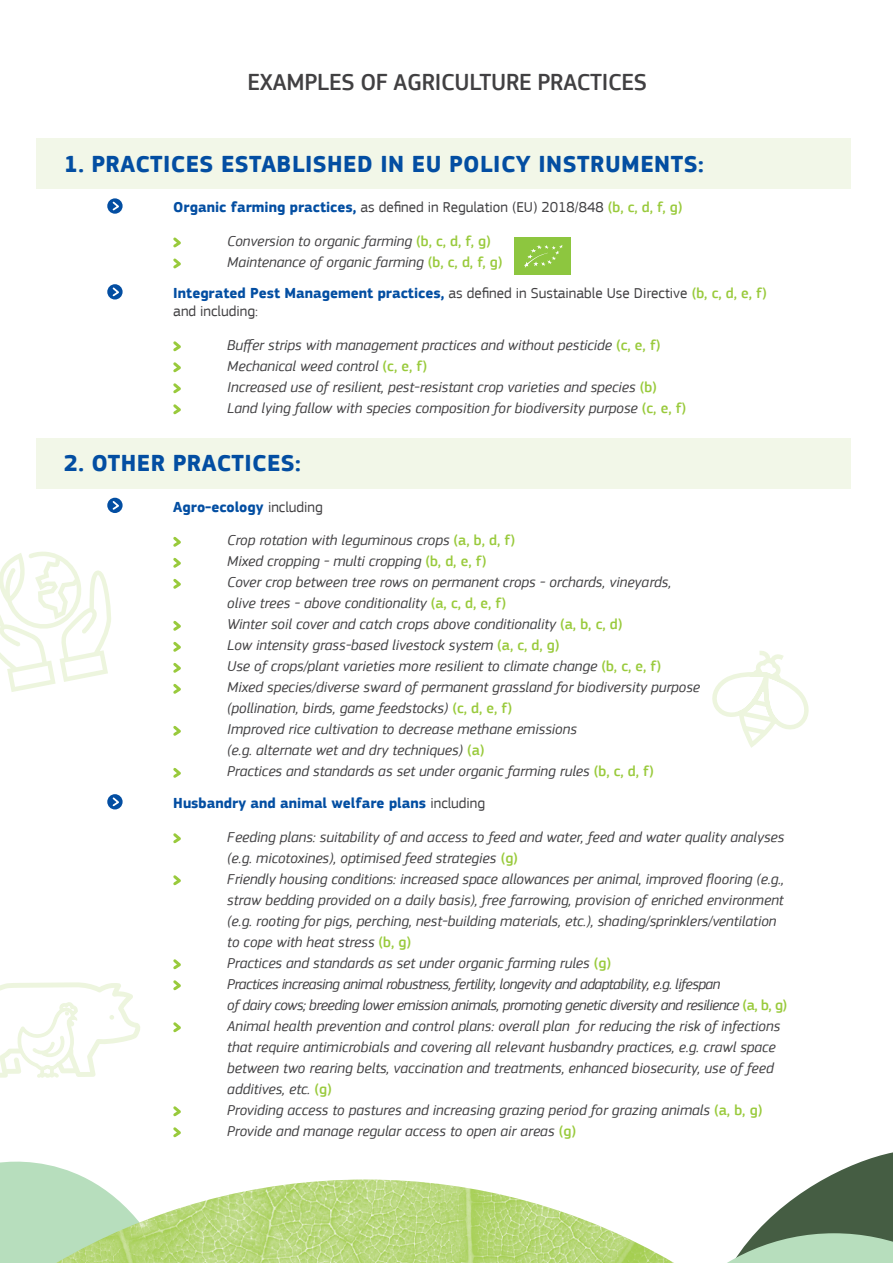
<style>
.page{position:relative;width:893px;height:1263px;background:#fff}
.page>*{position:absolute;margin:0;border:0;box-sizing:border-box;transform-origin:0 0}
.t1{font:700 24px "EC Square Sans Pro";letter-spacing:.02em;color:#034ea2}
.t2{font:500 24px "EC Square Sans Pro";letter-spacing:-.01em;color:#414042}
.t3{font:italic 15px/21px "EC Square Sans Pro";color:#414042}
.t4{font:15px/18px "EC Square Sans Pro";color:#414042}
.t5{font:700 15px "EC Square Sans Pro";color:#034ea2}
.s1{font-weight:700;color:#034ea2}
.s2{font-weight:500;color:#99ca3c}
.s3{font-weight:500;font-style:normal;color:#99ca3c}
.s4{font-weight:400;color:#414042}
</style>
<div class="page">
<svg style="left:0;top:982px;width:140px;height:96px"></svg>
<div style="left:36px;top:138px;width:814px;height:51px;background:#f2f7e8"></div>
<div style="left:36px;top:438px;width:814px;height:50px;background:#f2f7e8"></div>
<svg style="left:0;top:551px;width:111px;height:141px"></svg>
<svg style="left:107px;top:198px;width:16px;height:16px"></svg>
<svg style="left:111px;top:200px;width:10px;height:12px"></svg>
<svg style="left:173px;top:237px;width:8px;height:11px"></svg>
<svg style="left:173px;top:258px;width:8px;height:11px"></svg>
<svg style="left:107px;top:284px;width:16px;height:15px"></svg>
<svg style="left:111px;top:286px;width:10px;height:12px"></svg>
<svg style="left:173px;top:341px;width:8px;height:11px"></svg>
<svg style="left:173px;top:362px;width:8px;height:11px"></svg>
<svg style="left:173px;top:383px;width:8px;height:11px"></svg>
<svg style="left:173px;top:404px;width:8px;height:11px"></svg>
<svg style="left:107px;top:498px;width:16px;height:15px"></svg>
<svg style="left:111px;top:499px;width:10px;height:12px"></svg>
<svg style="left:173px;top:536px;width:8px;height:11px"></svg>
<svg style="left:173px;top:557px;width:8px;height:11px"></svg>
<svg style="left:173px;top:578px;width:8px;height:11px"></svg>
<svg style="left:173px;top:620px;width:8px;height:11px"></svg>
<svg style="left:173px;top:641px;width:8px;height:11px"></svg>
<svg style="left:173px;top:662px;width:8px;height:11px"></svg>
<svg style="left:173px;top:683px;width:8px;height:11px"></svg>
<svg style="left:173px;top:725px;width:8px;height:11px"></svg>
<svg style="left:173px;top:767px;width:8px;height:11px"></svg>
<svg style="left:107px;top:794px;width:16px;height:15px"></svg>
<svg style="left:111px;top:796px;width:10px;height:12px"></svg>
<svg style="left:173px;top:833px;width:8px;height:11px"></svg>
<svg style="left:173px;top:875px;width:8px;height:11px"></svg>
<svg style="left:173px;top:959px;width:8px;height:32px"></svg>
<svg style="left:173px;top:1022px;width:8px;height:11px"></svg>
<svg style="left:173px;top:1106px;width:8px;height:32px"></svg>
<div style="left:514px;top:237px;width:57px;height:38px;background:#8dc63f"></div>
<svg style="left:524px;top:245px;width:39px;height:23px"></svg>
<img style="left:156px;top:1179px;width:470px;height:84px">
<svg style="left:0;top:1161px;width:156px;height:102px"></svg>
<svg style="left:626px;top:1152px;width:267px;height:111px"></svg>
<svg style="left:712px;top:651px;width:97px;height:97px"></svg>
<h1 class="t2" style="left:247px;top:68px;width:401px">EXAMPLES OF AGRICULTURE PRACTICES</h1>
<h1 class="t1" style="left:64px;top:150px;width:642px">1. PRACTICES ESTABLISHED IN EU POLICY INSTRUMENTS:</h1>
<p class="t4" style="left:173px;top:198px;width:511px"><span class="s1">Organic farming practices,</span> as defined in Regulation (EU) 2018/848 <span class="s2">(b, c, d, f, g)</span></p>
<p class="t3" style="left:227px;top:231px;width:277px">Conversion to organic farming <span class="s3">(b, c, d, f, g)<br></span>Maintenance of organic farming <span class="s3">(b, c, d, f, g)</span></p>
<p class="t4" style="left:173px;top:284px;width:595px"><span class="s1">Integrated Pest Management practices,</span> as defined in Sustainable Use Directive <span class="s2">(b, c, d, e, f) </span>and including:</p>
<p class="t3" style="left:227px;top:334px;width:460px">Buffer strips with management practices and without pesticide <span class="s3">(c, e, f)<br></span>Mechanical weed control <span class="s3">(c, e, f)<br></span>Increased use of resilient, pest-resistant crop varieties and species <span class="s3">(b)<br></span>Land lying fallow with species composition for biodiversity purpose <span class="s3">(c, e, f)</span></p>
<h1 class="t1" style="left:64px;top:449px;width:239px">2. OTHER PRACTICES:</h1>
<p class="t5" style="left:173px;top:498px;width:151px">Agro-ecology <span class="s4">including</span></p>
<p class="t3" style="left:227px;top:530px;width:474px">Crop rotation with leguminous crops <span class="s3">(a, b, d, f)<br></span>Mixed cropping - multi cropping <span class="s3">(b, d, e, f)<br></span>Cover crop between tree rows on permanent crops - orchards, vineyards, olive trees - above conditionality <span class="s3">(a, c, d, e, f)<br></span>Winter soil cover and catch crops above conditionality <span class="s3">(a, b, c, d)<br></span>Low intensity grass-based livestock system <span class="s3">(a, c, d, g)<br></span>Use of crops/plant varieties more resilient to climate change <span class="s3">(b, c, e, f)<br></span>Mixed species/diverse sward of permanent grassland for biodiversity purpose (pollination, birds, game feedstocks) <span class="s3">(c, d, e, f)<br></span>Improved rice cultivation to decrease methane emissions<br>(e.g. alternate wet and dry techniques) <span class="s3">(a)<br></span>Practices and standards as set under organic farming rules <span class="s3">(b, c, d, f)</span></p>
<p class="t5" style="left:173px;top:794px;width:313px">Husbandry and animal welfare plans <span class="s4">including</span></p>
<p class="t3" style="left:227px;top:826px;width:561px">Feeding plans: suitability of and access to feed and water, feed and water quality analyses (e.g. micotoxines), optimised feed strategies <span class="s3">(g)<br></span>Friendly housing conditions: increased space allowances per animal, improved flooring (e.g., straw bedding provided on a daily basis), free farrowing, provision of enriched environment (e.g. rooting for pigs, perching, nest-building materials, etc.), shading/sprinklers/ventilation to cope with heat stress <span class="s3">(b, g)<br></span>Practices and standards as set under organic farming rules <span class="s3">(g)<br></span>Practices increasing animal robustness, fertility, longevity and adaptability, e.g. lifespan<br>of dairy cows; breeding lower emission animals, promoting genetic diversity and resilience <span class="s3">(a, b, g)<br></span>Animal health prevention and control plans: overall plan for reducing the risk of infections that require antimicrobials and covering all relevant husbandry practices, e.g. crawl space between two rearing belts, vaccination and treatments, enhanced biosecurity, use of feed additives, etc. <span class="s3">(g)<br></span>Providing access to pastures and increasing grazing period for grazing animals <span class="s3">(a, b, g)<br></span>Provide and manage regular access to open air areas <span class="s3">(g)</span></p>
</div>
